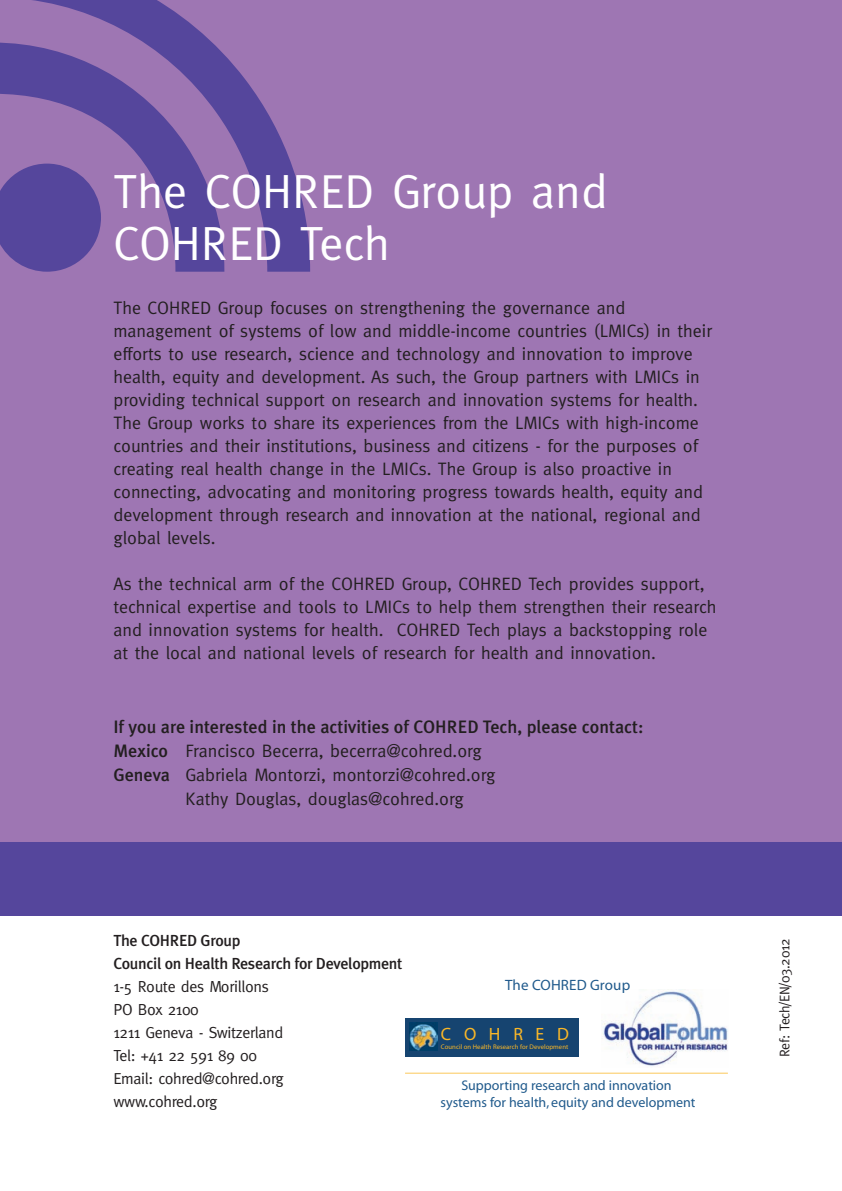
<style>
.page{position:relative;width:842px;height:1191px;background:#fff}
.page>*{position:absolute;margin:0;border:0;box-sizing:border-box;transform-origin:0 0}
.t1{font:48px/52px "Meta";color:#fff}
.t2{font:18px/23px "Meta";color:#231f20}
.t3{font:500 18px "Meta Plus";color:#231f20}
.t4{font:17.8px "Myriad";color:#fab727}
.t5{font:16px/23px "Meta";letter-spacing:-.02em;color:#231f20}
.t6{font:500 16px/23px "Meta Plus";letter-spacing:-.02em;color:#231f20}
.t7{font:15px "Myriad";color:#205a8c}
.t8{font:14px/16.8px "Myriad";color:#205a8c;text-align:center}
.t9{font:14px "Meta";letter-spacing:-.02em;color:#231f20}
.t10{font:6.6px "Myriad";color:#fab727}
.s1{font-family:"Meta Plus";font-weight:500}
</style>
<div class="page">
<div style="left:0;top:0;width:842px;height:842px;background:#9e76b3"></div>
<svg style="left:0;top:0;width:310px;height:272px"></svg>
<div style="left:0;top:842px;width:842px;height:74px;background:#55469c"></div>
<div style="left:405px;top:1017px;width:174px;height:39px;background:#164470"></div>
<img style="left:409px;top:1023px;width:28px;height:27px">
<img style="left:603px;top:989px;width:125px;height:77px">
<hr style="left:405px;top:1072px;width:323px;height:1px;background:#fab727">
<h1 class="t1" style="left:113px;top:165px;width:496px">The COHRED Group and<br>COHRED Tech</h1>
<p class="t2" style="left:113px;top:296px;width:600px">The COHRED Group focuses on strengthening the governance and management of systems of low and middle-income countries (LMICs) in their efforts to use research, science and technology and innovation to improve health, equity and development. As such, the Group partners with LMICs in providing technical support on research and innovation systems for health.<br>The Group works to share its experiences from the LMICs with high-income countries and their institutions, business and citizens - for the purposes of creating real health change in the LMICs. The Group is also proactive in connecting, advocating and monitoring progress towards health, equity and development through research and innovation at the national, regional and global levels.</p>
<p class="t2" style="left:113px;top:572px;width:605px">As the technical arm of the COHRED Group, COHRED Tech provides support, technical expertise and tools to LMICs to help them strengthen their research and innovation systems for health. COHRED Tech plays a backstopping role at the local and national levels of research for health and innovation.</p>
<p class="t3" style="left:113px;top:716px;width:532px">If you are interested in the activities of COHRED Tech, please contact:</p>
<p class="t2" style="left:113px;top:739px;width:370px"><span class="s1">Mexico</span> Francisco Becerra, becerra@cohred.org</p>
<p class="t2" style="left:113px;top:763px;width:383px"><span class="s1">Geneva</span> Gabriela Montorzi, montorzi@cohred.org</p>
<p class="t2" style="left:185px;top:787px;width:280px">Kathy Douglas, douglas@cohred.org</p>
<p class="t6" style="left:113px;top:928px;width:291px">The COHRED Group<br>Council on Health Research for Development</p>
<p class="t5" style="left:113px;top:974px;width:172px">1-5 Route des Morillons<br>PO Box 2100<br>1211 Geneva - Switzerland<br>Tel: +41 22 591 89 00<br>Email: cohred@cohred.org www.cohred.org</p>
<p class="t7" style="left:505px;top:979px;width:127px">The COHRED Group</p>
<p class="t4" style="left:441px;top:1027px;width:130px">C O H R E D</p>
<p class="t10" style="left:441px;top:1044px;width:129px">Council on Health Research for Development</p>
<p class="t8" style="left:441px;top:1078px;width:256px">Supporting research and innovation systems for health, equity and development</p>
<p class="t9" style="left:777px;top:1057px;width:120px;rotate:-90deg">Ref: Tech/EN/03.2012</p>
</div>
